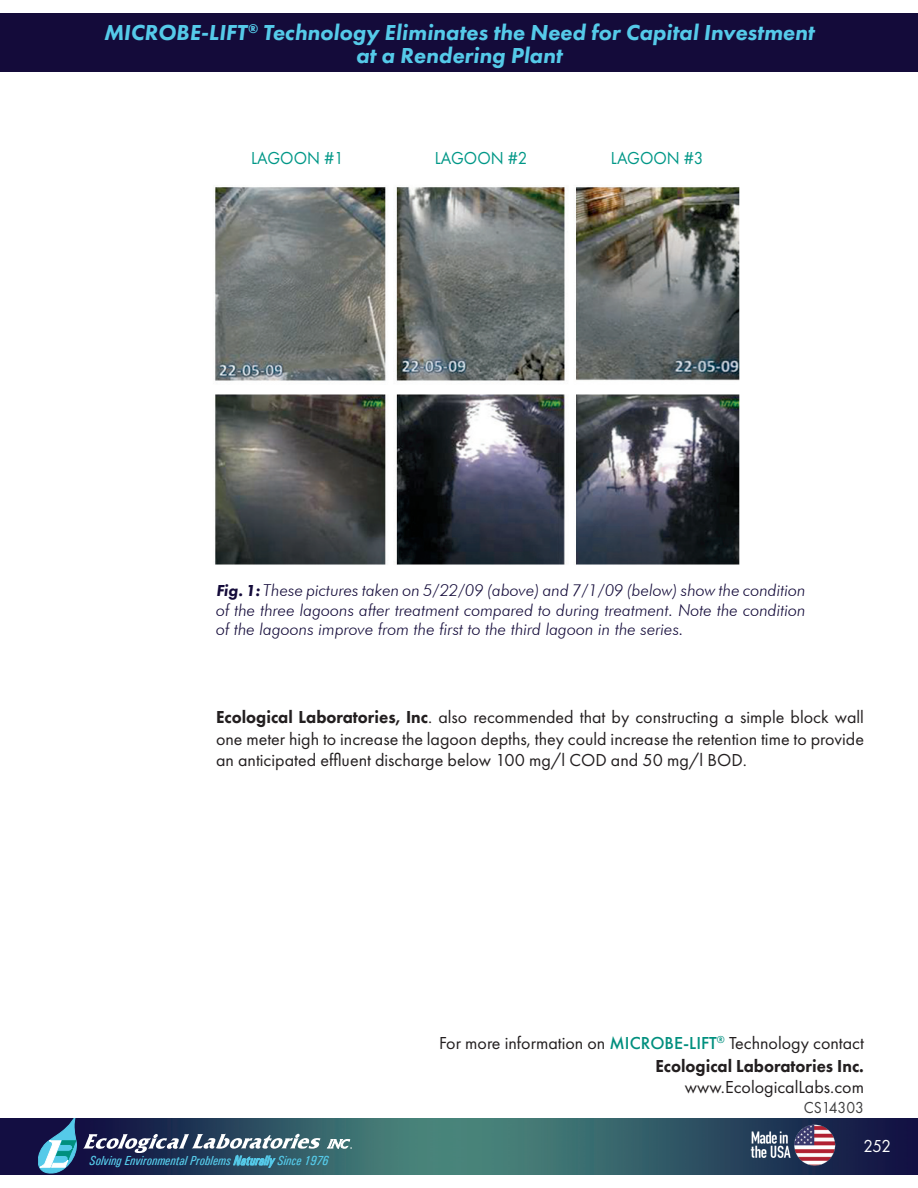
<style>
.page{position:relative;width:918px;height:1188px;background:#fff}
.page>*{position:absolute;margin:0;border:0;box-sizing:border-box;transform-origin:0 0}
.t1{font:italic 800 22.5px/22.5px "Futura PT";color:#55cae9;text-align:center}
.t2{font:18px/21.6px "Futura PT";color:#231f20;text-align:right}
.t3{font:18px "Futura PT";color:#009787;scale:.94 1}
.t4{font:18px "Futura PT";color:#fff;scale:.94 1}
.t5{font:italic 300 16.5px/19.5px "Futura BT";color:#140b3a;text-align:justify}
.t6{font:16.5px "Futura PT";color:#3e3e3f;scale:.94 1}
.t7{font:italic 500 condensed 13.2px "Univers";color:#55cae9}
.s1{font-family:"Futura PT";font-weight:800}
.s2{font-weight:800}
.s3{font-weight:500;color:#008f7e}
</style>
<div class="page">
<img style="left:0;top:1118px;width:918px;height:56px">
<svg style="left:327px;top:1139px;width:25px;height:10px"></svg>
<svg style="left:38px;top:1118px;width:283px;height:57px"></svg>
<img style="left:748px;top:1123px;width:90px;height:47px">
<div style="left:0;top:14px;width:918px;height:58px;background:#140b3a"></div>
<img style="left:215px;top:187px;width:525px;height:378px">
<p class="t1" style="left:104px;top:21px;width:712px">MICROBE-LIFT<sup>®</sup> Technology Eliminates the Need for Capital Investment at a Rendering Plant</p>
<p class="t3" style="left:251px;top:148px;width:100px">LAGOON #1</p>
<p class="t3" style="left:435px;top:148px;width:100px">LAGOON #2</p>
<p class="t3" style="left:611px;top:148px;width:100px">LAGOON #3</p>
<p class="t5" style="left:216px;top:580px;width:591px"><span class="s1">Fig. 1:</span> These pictures taken on 5/22/09 (above) and 7/1/09 (below) show the condition of the three lagoons after treatment compared to during treatment. Note the condition of the lagoons improve from the first to the third lagoon in the series.</p>
<p class="t2" style="left:216px;top:706px;width:650px;text-align:justify"><span class="s2">Ecological Laboratories, Inc</span>. also recommended that by constructing a simple block wall one meter high to increase the lagoon depths, they could increase the retention time to provide an anticipated effluent discharge below 100 mg/l COD and 50 mg/l BOD.</p>
<p class="t2" style="left:439px;top:1032px;width:426px;line-height:22.5px">For more information on <span class="s3">MICROBE-LIFT</span><sup>®</sup> Technology contact<br><span class="s2">Ecological Laboratories Inc.</span></p>
<p class="t2" style="left:685px;top:1076px;width:181px">www.EcologicalLabs.com</p>
<p class="t6" style="left:804px;top:1097px;width:66px">CS14303</p>
<p class="t7" style="left:90px;top:1153px;width:241px">Solving Environmental Problems Naturally Since 1976</p>
<p class="t4" style="left:864px;top:1135px;width:31px">252</p>
</div>
